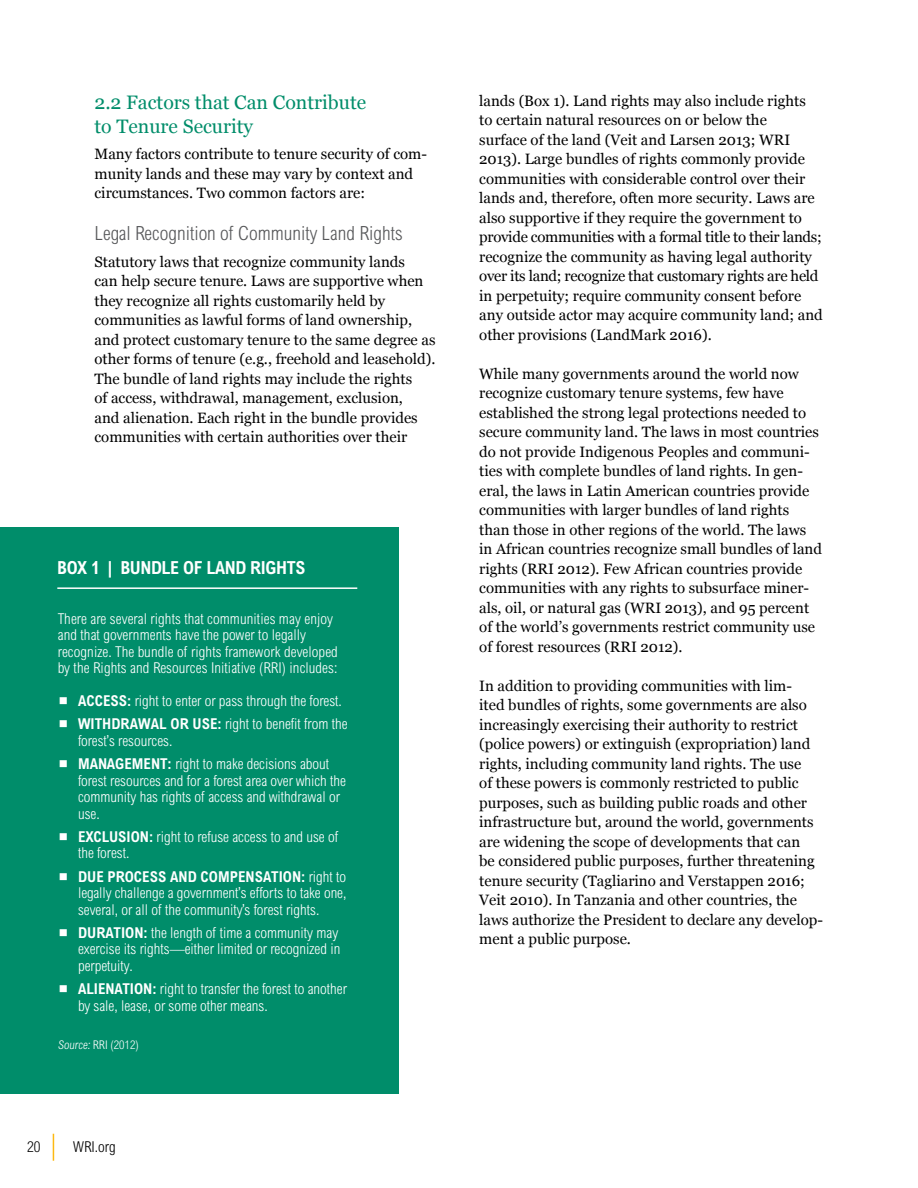
<style>
.page{position:relative;width:918px;height:1188px;background:#fff}
.page>*{position:absolute;margin:0;border:0;box-sizing:border-box;transform-origin:0 0}
.t1{font:19.5px/24px "Georgia";color:#008d6a}
.t2{font:300 condensed 19.5px "Arial MT Std";color:#58595b}
.t3{font:700 condensed 18px "Arial MT Std";letter-spacing:-.02em;color:#fff}
.t4{font:15px/19.5px "Georgia";color:#000}
.t5{font:300 condensed 15px/16.5px "Arial MT Std";color:#fff}
.t6{font:300 condensed 15px "Arial MT Std";color:#000}
.t7{font:300 condensed 12px "Arial MT Std";letter-spacing:.005em;color:#fff}
.s1{font-family:"Georgia";font-weight:400;font-stretch:normal;font-size:31.5px}
.s2{font-weight:700}
</style>
<div class="page">
<svg style="left:53px;top:1134px;width:1px;height:27px"></svg>
<div style="left:0;top:527px;width:398px;height:567px;background:#008d6a"></div>
<hr style="left:57px;top:587px;width:300px;height:2px;background:#fff">
<h1 class="t1" style="left:94px;top:90px;width:273px">2.2 Factors that Can Contribute to Tenure Security</h1>
<p class="t4" style="left:94px;top:144px;width:334px">Many factors contribute to tenure security of com&shy;munity lands and these may vary by context and circumstances. Two common factors are:</p>
<h1 class="t2" style="left:94px;top:223px;width:310px">Legal Recognition of Community Land Rights</h1>
<p class="t4" style="left:94px;top:251px;width:343px">Statutory laws that recognize community lands<br>can help secure tenure. Laws are supportive when they recognize all rights customarily held by communities as lawful forms of land ownership, and protect customary tenure to the same degree as other forms of tenure (e.g., freehold and leasehold).<br>The bundle of land rights may include the rights<br>of access, withdrawal, management, exclusion,<br>and alienation. Each right in the bundle provides communities with certain authorities over their</p>
<p class="t3" style="left:57px;top:557px;width:250px">BOX 1 | BUNDLE OF LAND RIGHTS</p>
<p class="t5" style="left:58px;top:610px;width:282px">There are several rights that communities may enjoy and that governments have the power to legally recognize. The bundle of rights framework developed by the Rights and Resources Initiative (RRI) includes:</p>
<p class="t5" style="left:58px;top:693px;width:286px"><span class="s1">▪</span> <span class="s2">ACCESS:</span> right to enter or pass through the forest.</p>
<p class="t5" style="left:78px;top:716px;width:271px;text-indent:-20px"><span class="s1">▪</span> <span class="s2">WITHDRAWAL OR USE:</span> right to benefit from the forest’s resources.</p>
<p class="t5" style="left:78px;top:756px;width:269px;text-indent:-20px"><span class="s1">▪</span> <span class="s2">MANAGEMENT:</span> right to make decisions about forest resources and for a forest area over which the community has rights of access and withdrawal or use.</p>
<p class="t5" style="left:78px;top:828px;width:262px;text-indent:-20px"><span class="s1">▪</span> <span class="s2">EXCLUSION:</span> right to refuse access to and use of the forest.</p>
<p class="t5" style="left:78px;top:868px;width:270px;text-align:justify;text-indent:-20px"><span class="s1">▪</span> <span class="s2">DUE PROCESS AND COMPENSATION:</span> right to legally challenge a government’s efforts to take one, several, or all of the community’s forest rights.</p>
<p class="t5" style="left:78px;top:924px;width:264px;text-indent:-20px"><span class="s1">▪</span> <span class="s2">DURATION:</span> the length of time a community may exercise its rights—either limited or recognized in perpetuity.</p>
<p class="t5" style="left:78px;top:981px;width:270px;text-indent:-20px"><span class="s1">▪</span> <span class="s2">ALIENATION:</span> right to transfer the forest to another by sale, lease, or some other means.</p>
<p class="t7" style="left:58px;top:1038px;width:82px">Source: RRI (2012)</p>
<p class="t6" style="left:27px;top:1139px;width:15px">20</p>
<p class="t6" style="left:73px;top:1139px;width:44px">WRI.org</p>
<p class="t4" style="left:479px;top:90px;width:345px">lands (Box 1). Land rights may also include rights<br>to certain natural resources on or below the<br>surface of the land (Veit and Larsen 2013; WRI 2013). Large bundles of rights commonly provide communities with considerable control over their lands and, therefore, often more security. Laws are also supportive if they require the government to provide communities with a formal title to their lands; recognize the community as having legal authority over its land; recognize that customary rights are held in perpetuity; require community consent before any outside actor may acquire community land; and other provisions (LandMark 2016).</p>
<p class="t4" style="left:479px;top:363px;width:344px">While many governments around the world now recognize customary tenure systems, few have established the strong legal protections needed to secure community land. The laws in most countries do not provide Indigenous Peoples and communi&shy;ties with complete bundles of land rights. In gen&shy;eral, the laws in Latin American countries provide communities with larger bundles of land rights than those in other regions of the world. The laws in African countries recognize small bundles of land rights (RRI 2012). Few African countries provide communities with any rights to subsurface miner&shy;als, oil, or natural gas (WRI 2013), and 95 percent of the world’s governments restrict community use of forest resources (RRI 2012).</p>
<p class="t4" style="left:479px;top:675px;width:345px">In addition to providing communities with lim-<br>ited bundles of rights, some governments are also increasingly exercising their authority to restrict (police powers) or extinguish (expropriation) land rights, including community land rights. The use<br>of these powers is commonly restricted to public purposes, such as building public roads and other infrastructure but, around the world, governments are widening the scope of developments that can<br>be considered public purposes, further threatening tenure security (Tagliarino and Verstappen 2016; Veit 2010). In Tanzania and other countries, the laws authorize the President to declare any develop&shy;ment a public purpose.</p>
</div>
